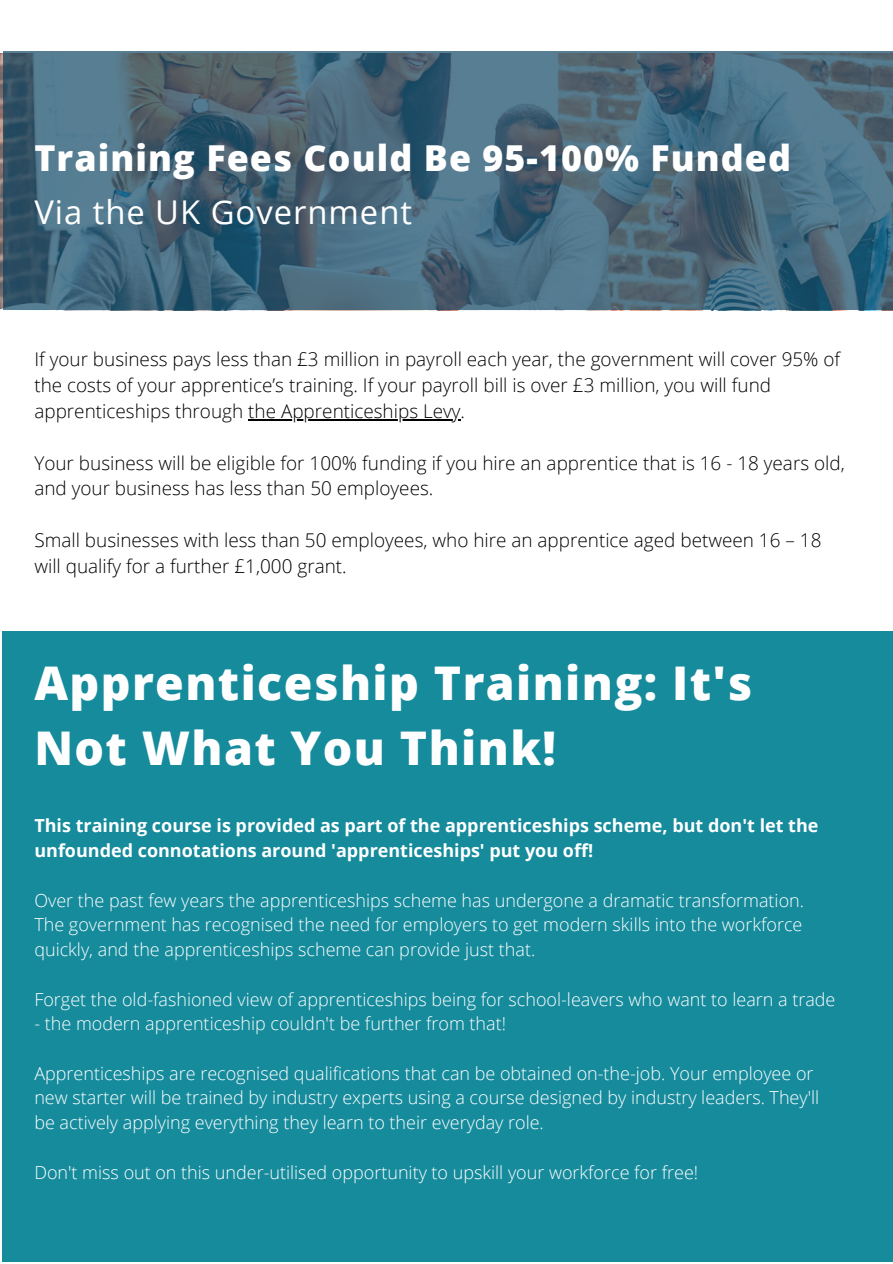
<style>
.page{position:relative;width:893px;height:1264px;background:#fff}
.page>*{position:absolute;margin:0;border:0;box-sizing:border-box;transform-origin:0 0}
.t1{font:800 46.5px/64.1px "Open Sans";letter-spacing:.03em;color:#fff}
.t2{font:800 35.7px "Open Sans";letter-spacing:.03em;color:#fff}
.t3{font:32.7px "Open Sans";letter-spacing:.03em;color:#fff}
.t4{font:300 18.9px/25.8px "Open Sans";color:#000}
.t5{font:300 18px/24.8px "Open Sans";color:#fff;text-align:justify}
.t6{font:700 18px/24.8px "Open Sans";color:#fff}
</style>
<div class="page">
<svg style="left:3px;top:52px;width:889px;height:258px;background:#47677a"></svg>
<hr style="left:248px;top:419px;width:212px;height:1px;background:#000">
<div style="left:3px;top:631px;width:889px;height:630px;background:#158b9c"></div>
<p class="t2" style="left:34px;top:133px;width:758px">Training Fees Could Be 95-100% Funded</p>
<p class="t3" style="left:34px;top:189px;width:379px">Via the UK Government</p>
<p class="t4" style="left:34px;top:346px;width:807px">If your business pays less than £3 million in payroll each year, the government will cover 95% of the costs of your apprentice’s training. If your payroll bill is over £3 million, you will fund apprenticeships through the Apprenticeships Levy.</p>
<p class="t4" style="left:34px;top:449px;width:811px">Your business will be eligible for 100% funding if you hire an apprentice that is 16 - 18 years old, and your business has less than 50 employees.</p>
<p class="t4" style="left:34px;top:527px;width:788px">Small businesses with less than 50 employees, who hire an apprentice aged between 16 – 18 will qualify for a further £1,000 grant.</p>
<p class="t1" style="left:34px;top:650px;width:719px">Apprenticeship Training: It's<br>Not What You Think!</p>
<p class="t6" style="left:34px;top:813px;width:785px">This training course is provided as part of the apprenticeships scheme, but don't let the unfounded connotations around 'apprenticeships' put you off!</p>
<p class="t5" style="left:34px;top:887px;width:771px">Over the past few years the apprenticeships scheme has undergone a dramatic transformation.<br>The government has recognised the need for employers to get modern skills into the workforce quickly, and the apprenticeships scheme can provide just that.</p>
<p class="t5" style="left:34px;top:986px;width:802px">Forget the old-fashioned view of apprenticeships being for school-leavers who want to learn a trade</p>
<p class="t5" style="left:34px;top:1010px;width:473px">- the modern apprenticeship couldn't be further from that!</p>
<p class="t5" style="left:34px;top:1060px;width:786px;text-align:left">Apprenticeships are recognised qualifications that can be obtained on-the-job. Your employee or new starter will be trained by industry experts using a course designed by industry leaders. They'll be actively applying everything they learn to their everyday role.</p>
<p class="t5" style="left:34px;top:1159px;width:665px">Don't miss out on this under-utilised opportunity to upskill your workforce for free!</p>
</div>
